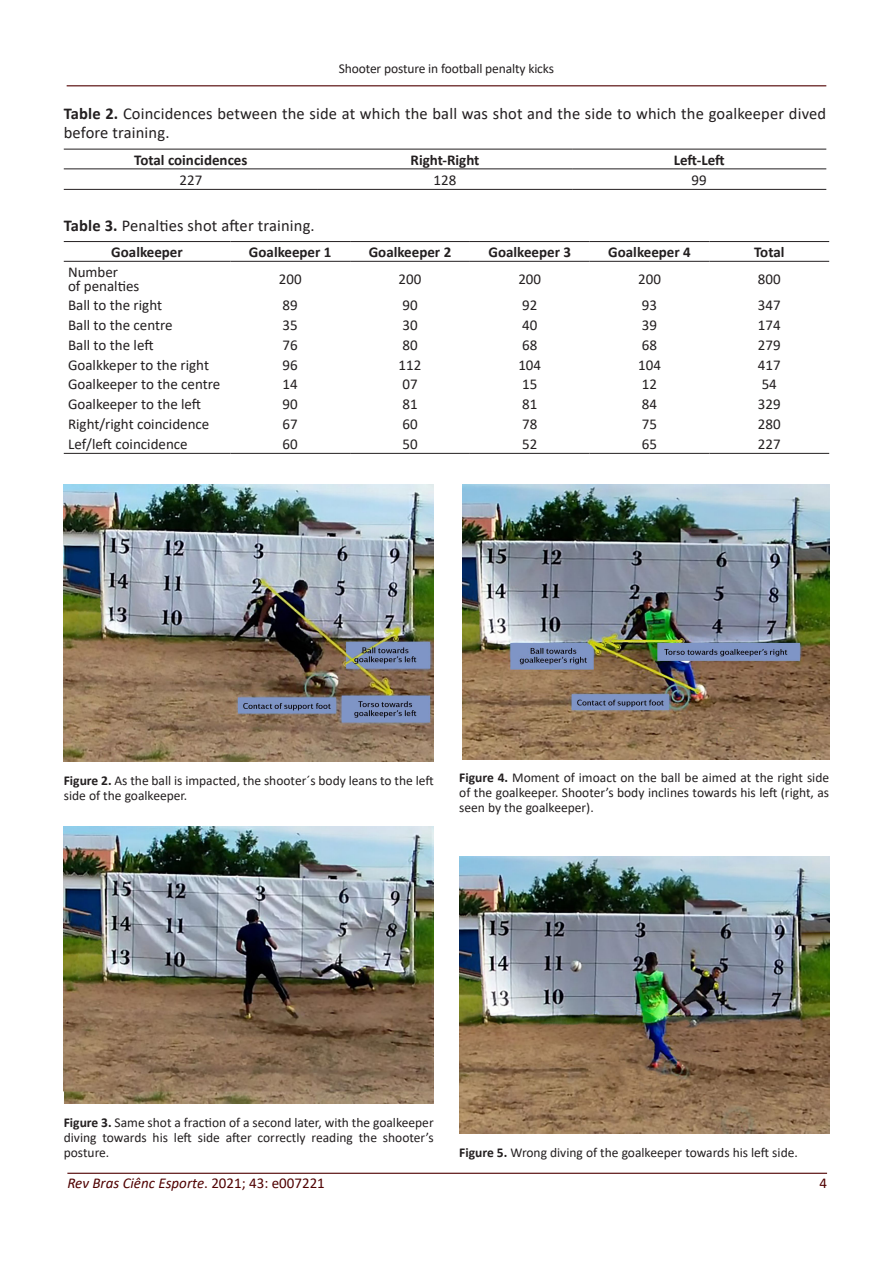
<style>
.page{position:relative;width:893px;height:1263px;background:#fff}
.page>*{position:absolute;margin:0;border:0;box-sizing:border-box;transform-origin:0 0}
.TableTitle{font:16.5px/19.8px "Calibri";letter-spacing:.01em;color:#231f20}
.TableBody{font:15px "Calibri";color:#231f20}
.TableHead{font:700 15px "Calibri";color:#231f20}
.t1{font:italic 15px "Calibri";color:#500202}
.t2{font:15px "Calibri";color:#500202}
.FigureCaption{font:13.5px/15px "Calibri";color:#231f20;text-align:justify}
.s1{font-weight:700}
.s2{font-style:normal}
</style>
<div class="page">
<hr style="left:67px;top:1173px;width:760px;height:1px;background:#500202">
<hr style="left:67px;top:85px;width:759px;height:1px;background:#500202">
<hr style="left:64px;top:149px;width:254px;height:1px;background:#231f20">
<hr style="left:64px;top:168px;width:254px;height:1px;background:#231f20">
<hr style="left:318px;top:149px;width:254px;height:1px;background:#231f20">
<hr style="left:318px;top:168px;width:254px;height:1px;background:#231f20">
<hr style="left:572px;top:149px;width:254px;height:1px;background:#231f20">
<hr style="left:572px;top:168px;width:254px;height:1px;background:#231f20">
<hr style="left:64px;top:189px;width:254px;height:1px;background:#231f20">
<hr style="left:318px;top:189px;width:254px;height:1px;background:#231f20">
<hr style="left:572px;top:189px;width:254px;height:1px;background:#231f20">
<hr style="left:64px;top:241px;width:166px;height:1px;background:#231f20">
<hr style="left:64px;top:261px;width:166px;height:1px;background:#231f20">
<hr style="left:230px;top:241px;width:120px;height:1px;background:#231f20">
<hr style="left:230px;top:261px;width:120px;height:1px;background:#231f20">
<hr style="left:350px;top:241px;width:120px;height:1px;background:#231f20">
<hr style="left:350px;top:261px;width:120px;height:1px;background:#231f20">
<hr style="left:470px;top:241px;width:120px;height:1px;background:#231f20">
<hr style="left:470px;top:261px;width:120px;height:1px;background:#231f20">
<hr style="left:590px;top:241px;width:119px;height:1px;background:#231f20">
<hr style="left:590px;top:261px;width:119px;height:1px;background:#231f20">
<hr style="left:709px;top:241px;width:120px;height:1px;background:#231f20">
<hr style="left:709px;top:261px;width:120px;height:1px;background:#231f20">
<hr style="left:64px;top:453px;width:166px;height:1px;background:#231f20">
<hr style="left:230px;top:453px;width:120px;height:1px;background:#231f20">
<hr style="left:350px;top:453px;width:120px;height:1px;background:#231f20">
<hr style="left:470px;top:453px;width:120px;height:1px;background:#231f20">
<hr style="left:590px;top:453px;width:119px;height:1px;background:#231f20">
<hr style="left:709px;top:453px;width:120px;height:1px;background:#231f20">
<img style="left:64px;top:484px;width:370px;height:278px">
<img style="left:64px;top:827px;width:370px;height:277px">
<img style="left:462px;top:484px;width:367px;height:275px">
<img style="left:459px;top:857px;width:370px;height:277px">
<p class="FigureCaption" style="left:339px;top:61px;width:217px">Shooter posture in football penalty kicks</p>
<p class="TableTitle" style="left:64px;top:103px;width:764px"><span class="s1">Table 2.</span> Coincidences between the side at which the ball was shot and the side to which the goalkeeper dived before training.</p>
<p class="TableHead" style="left:134px;top:149px;width:115px">Total coincidences</p>
<p class="TableHead" style="left:411px;top:149px;width:70px">Right-Right</p>
<p class="TableHead" style="left:674px;top:149px;width:52px">Left-Left</p>
<p class="TableBody" style="left:179px;top:169px;width:24px">227</p>
<p class="TableBody" style="left:434px;top:169px;width:24px">128</p>
<p class="TableBody" style="left:692px;top:169px;width:17px">99</p>
<p class="TableTitle" style="left:64px;top:215px;width:252px"><span class="s1">Table 3.</span> Penalties shot after training.</p>
<p class="TableHead" style="left:111px;top:241px;width:73px">Goalkeeper</p>
<p class="TableHead" style="left:249px;top:241px;width:84px">Goalkeeper 1</p>
<p class="TableHead" style="left:369px;top:241px;width:84px">Goalkeeper 2</p>
<p class="TableHead" style="left:488px;top:241px;width:84px">Goalkeeper 3</p>
<p class="TableHead" style="left:608px;top:241px;width:84px">Goalkeeper 4</p>
<p class="TableHead" style="left:754px;top:241px;width:32px">Total</p>
<p class="TableBody" style="left:68px;top:262px;width:52px">Number</p>
<p class="TableBody" style="left:68px;top:275px;width:73px">of penalties</p>
<p class="TableBody" style="left:279px;top:269px;width:24px">200</p>
<p class="TableBody" style="left:399px;top:269px;width:24px">200</p>
<p class="TableBody" style="left:518px;top:269px;width:24px">200</p>
<p class="TableBody" style="left:638px;top:269px;width:24px">200</p>
<p class="TableBody" style="left:758px;top:269px;width:24px">800</p>
<p class="TableBody" style="left:68px;top:295px;width:96px">Ball to the right</p>
<p class="TableBody" style="left:283px;top:295px;width:17px">89</p>
<p class="TableBody" style="left:402px;top:295px;width:17px">90</p>
<p class="TableBody" style="left:522px;top:295px;width:17px">92</p>
<p class="TableBody" style="left:642px;top:295px;width:17px">93</p>
<p class="TableBody" style="left:758px;top:295px;width:24px">347</p>
<p class="TableBody" style="left:68px;top:315px;width:106px">Ball to the centre</p>
<p class="TableBody" style="left:283px;top:315px;width:17px">35</p>
<p class="TableBody" style="left:402px;top:315px;width:17px">30</p>
<p class="TableBody" style="left:522px;top:315px;width:17px">40</p>
<p class="TableBody" style="left:642px;top:315px;width:17px">39</p>
<p class="TableBody" style="left:758px;top:315px;width:24px">174</p>
<p class="TableBody" style="left:68px;top:335px;width:87px">Ball to the left</p>
<p class="TableBody" style="left:283px;top:335px;width:17px">76</p>
<p class="TableBody" style="left:402px;top:335px;width:17px">80</p>
<p class="TableBody" style="left:522px;top:335px;width:17px">68</p>
<p class="TableBody" style="left:642px;top:335px;width:17px">68</p>
<p class="TableBody" style="left:758px;top:335px;width:24px">279</p>
<p class="TableBody" style="left:68px;top:354px;width:143px">Goalkkeper to the right</p>
<p class="TableBody" style="left:283px;top:354px;width:17px">96</p>
<p class="TableBody" style="left:399px;top:354px;width:24px">112</p>
<p class="TableBody" style="left:518px;top:354px;width:24px">104</p>
<p class="TableBody" style="left:638px;top:354px;width:24px">104</p>
<p class="TableBody" style="left:758px;top:354px;width:24px">417</p>
<p class="TableBody" style="left:68px;top:374px;width:154px">Goalkeeper to the centre</p>
<p class="TableBody" style="left:283px;top:374px;width:17px">14</p>
<p class="TableBody" style="left:402px;top:374px;width:17px">07</p>
<p class="TableBody" style="left:522px;top:374px;width:17px">15</p>
<p class="TableBody" style="left:642px;top:374px;width:17px">12</p>
<p class="TableBody" style="left:762px;top:374px;width:17px">54</p>
<p class="TableBody" style="left:68px;top:394px;width:135px">Goalkeeper to the left</p>
<p class="TableBody" style="left:283px;top:394px;width:17px">90</p>
<p class="TableBody" style="left:402px;top:394px;width:17px">81</p>
<p class="TableBody" style="left:522px;top:394px;width:17px">81</p>
<p class="TableBody" style="left:642px;top:394px;width:17px">84</p>
<p class="TableBody" style="left:758px;top:394px;width:24px">329</p>
<p class="TableBody" style="left:68px;top:414px;width:143px">Right/right coincidence</p>
<p class="TableBody" style="left:283px;top:414px;width:17px">67</p>
<p class="TableBody" style="left:402px;top:414px;width:17px">60</p>
<p class="TableBody" style="left:522px;top:414px;width:17px">78</p>
<p class="TableBody" style="left:642px;top:414px;width:17px">75</p>
<p class="TableBody" style="left:758px;top:414px;width:24px">280</p>
<p class="TableBody" style="left:68px;top:433px;width:121px">Lef/left coincidence</p>
<p class="TableBody" style="left:283px;top:433px;width:17px">60</p>
<p class="TableBody" style="left:402px;top:433px;width:17px">50</p>
<p class="TableBody" style="left:522px;top:433px;width:17px">52</p>
<p class="TableBody" style="left:642px;top:433px;width:17px">65</p>
<p class="TableBody" style="left:758px;top:433px;width:24px">227</p>
<p class="FigureCaption" style="left:64px;top:772px;width:371px"><span class="s1">Figure 2.</span> As the ball is impacted, the shooter´s body leans to the left side of the goalkeeper.</p>
<p class="FigureCaption" style="left:459px;top:770px;width:371px"><span class="s1">Figure 4.</span> Moment of imoact on the ball be aimed at the right side of the goalkeeper. Shooter’s body inclines towards his left (right, as seen by the goalkeeper).</p>
<p class="FigureCaption" style="left:64px;top:1114px;width:371px"><span class="s1">Figure 3.</span> Same shot a fraction of a second later, with the goalkeeper diving towards his left side after correctly reading the shooter’s posture.</p>
<p class="FigureCaption" style="left:459px;top:1144px;width:340px"><span class="s1">Figure 5.</span> Wrong diving of the goalkeeper towards his left side.</p>
<p class="t1" style="left:67px;top:1172px;width:259px">Rev Bras Ciênc Esporte<span class="s2">. 2021; 43: e007221</span></p>
<p class="t2" style="left:819px;top:1172px;width:9px">4</p>
</div>
